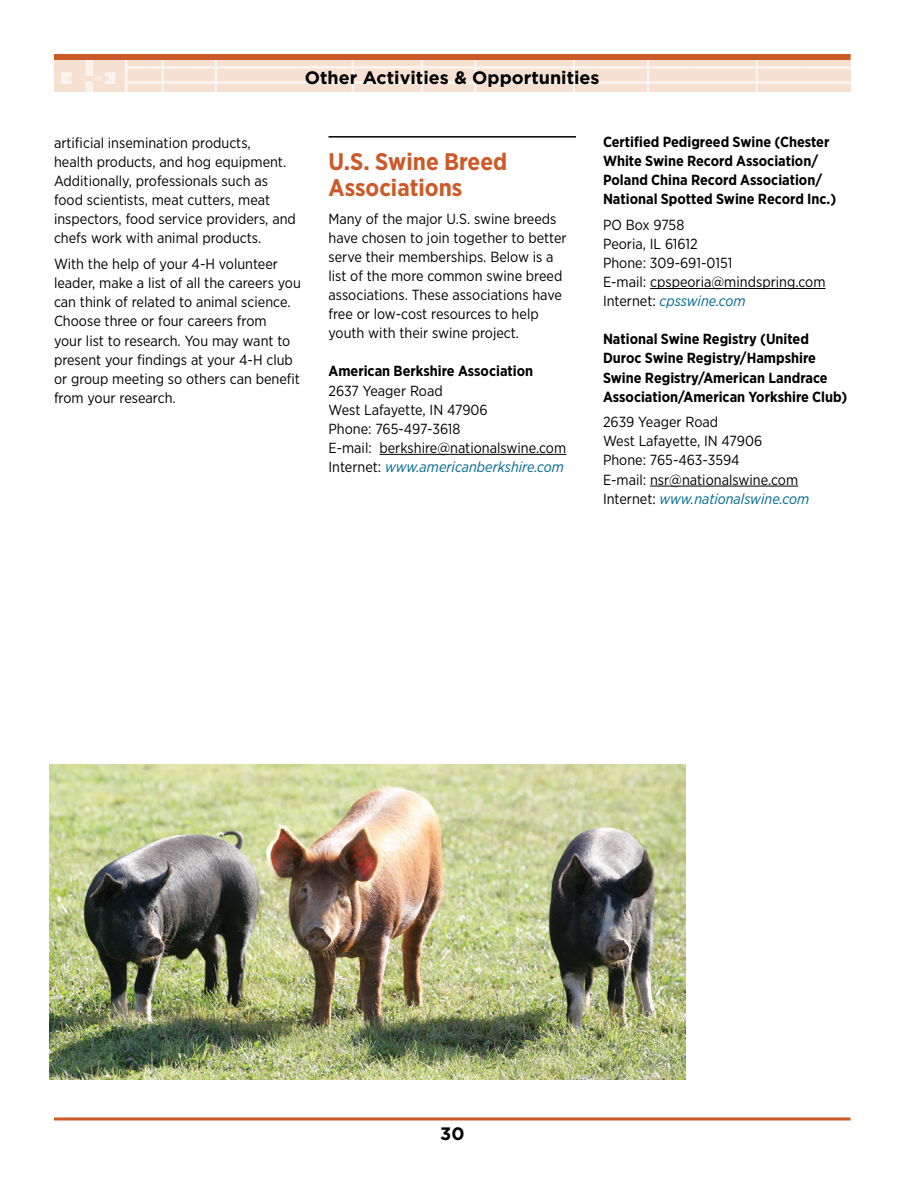
<style>
.page{position:relative;width:918px;height:1188px;background:#fff}
.page>*{position:absolute;margin:0;border:0;box-sizing:border-box;transform-origin:0 0}
.Sub_Head_1{font:700 24px/25.5px "Gotham Narrow";color:#cb5a28}
.t1{font:700 18px "Gotham";color:#000}
.Body_Copy{font:14.7px/19.2px "Gotham Narrow";color:#000}
.Body_Copy-2{font:700 14.7px/19.2px "Gotham Narrow";color:#000}
.Websites{font:italic 14.7px "Gotham Narrow";color:#006991}
.s1{font-style:normal;color:#000}
</style>
<div class="page">
<img style="left:54px;top:60px;width:796px;height:32px">
<div style="left:54px;top:54px;width:796px;height:6px;background:#cb5a28"></div>
<hr style="left:54px;top:1117px;width:796px;height:3px;background:#cb5a28">
<hr style="left:328px;top:136px;width:248px;height:2px;background:#000">
<hr style="left:379px;top:454px;width:187px;height:1px;background:#000">
<hr style="left:650px;top:288px;width:176px;height:1px;background:#000">
<hr style="left:650px;top:486px;width:148px;height:1px;background:#000">
<img style="left:50px;top:765px;width:635px;height:315px">
<p class="t1" style="left:305px;top:65px;width:296px">Other Activities &amp; Opportunities</p>
<p class="Body_Copy" style="left:54px;top:133px;width:243px">artificial insemination products,<br>health products, and hog equipment.<br>Additionally, professionals such as food scientists, meat cutters, meat inspectors, food service providers, and chefs work with animal products.</p>
<p class="Body_Copy" style="left:54px;top:254px;width:248px">With the help of your 4-H volunteer leader, make a list of all the careers you can think of related to animal science.<br>Choose three or four careers from<br>your list to research. You may want to present your findings at your 4-H club or group meeting so others can benefit from your research.</p>
<p class="Sub_Head_1" style="left:328px;top:149px;width:180px">U.S. Swine Breed<br>Associations</p>
<p class="Body_Copy" style="left:328px;top:208px;width:240px">Many of the major U.S. swine breeds have chosen to join together to better serve their memberships. Below is a list of the more common swine breed associations. These associations have free or low-cost resources to help youth with their swine project.</p>
<p class="Body_Copy-2" style="left:328px;top:361px;width:206px">American Berkshire Association</p>
<p class="Body_Copy" style="left:328px;top:380px;width:116px">2637 Yeager Road</p>
<p class="Body_Copy" style="left:328px;top:400px;width:161px">West Lafayette, IN 47906</p>
<p class="Body_Copy" style="left:328px;top:419px;width:134px">Phone: 765-497-3618</p>
<p class="Body_Copy" style="left:328px;top:438px;width:239px">E-mail: berkshire@nationalswine.com</p>
<p class="Websites" style="left:328px;top:458px;width:237px"><span class="s1">Internet:</span> www.americanberkshire.com</p>
<p class="Body_Copy-2" style="left:603px;top:132px;width:235px">Certified Pedigreed Swine (Chester White Swine Record Association/ Poland China Record Association/ National Spotted Swine Record Inc.)</p>
<p class="Body_Copy" style="left:603px;top:215px;width:83px">PO Box 9758</p>
<p class="Body_Copy" style="left:603px;top:234px;width:96px">Peoria, IL 61612</p>
<p class="Body_Copy" style="left:603px;top:253px;width:131px">Phone: 309-691-0151</p>
<p class="Body_Copy" style="left:603px;top:272px;width:224px">E-mail: cpspeoria@mindspring.com</p>
<p class="Websites" style="left:603px;top:292px;width:144px"><span class="s1">Internet:</span> cpsswine.com</p>
<p class="Body_Copy-2" style="left:603px;top:329px;width:246px">National Swine Registry (United Duroc Swine Registry/Hampshire Swine Registry/American Landrace Association/American Yorkshire Club)</p>
<p class="Body_Copy" style="left:603px;top:412px;width:117px">2639 Yeager Road</p>
<p class="Body_Copy" style="left:603px;top:431px;width:161px">West Lafayette, IN 47906</p>
<p class="Body_Copy" style="left:603px;top:450px;width:138px">Phone: 765-463-3594</p>
<p class="Body_Copy" style="left:603px;top:470px;width:197px">E-mail: nsr@nationalswine.com</p>
<p class="Websites" style="left:603px;top:489px;width:208px"><span class="s1">Internet:</span> www.nationalswine.com</p>
<p class="t1" style="left:440px;top:1122px;width:26px">30</p>
</div>
